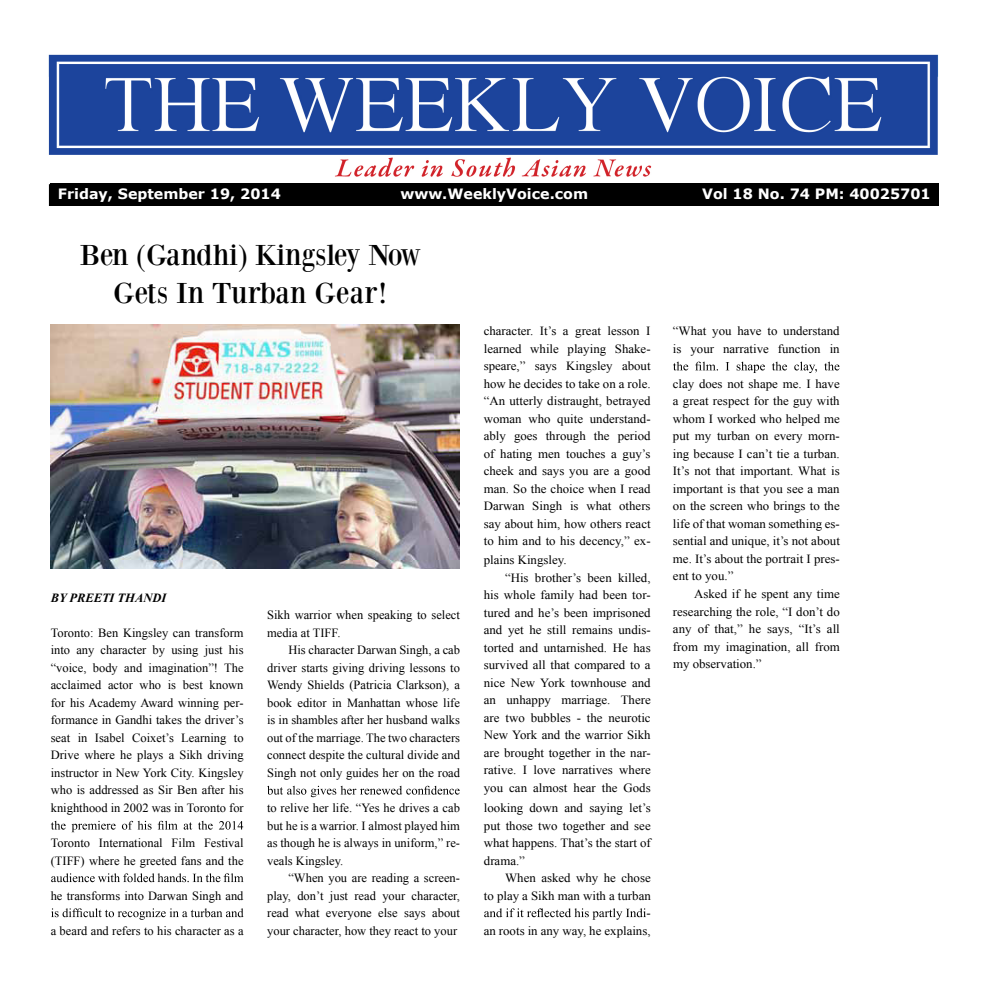
<style>
.page{position:relative;width:990px;height:990px;background:#fff}
.page>*{position:absolute;margin:0;border:0;box-sizing:border-box;transform-origin:0 0}
.t1{font:30px/37.5px "Bodoni XT";color:#000;text-align:center}
.t2{font:700 14.25px "Verdana";color:#fff}
.t3{font:12.5px/17.5px "Times New Roman";color:#000;text-align:justify}
.t4{font:italic 700 12.5px "Times New Roman";color:#000}
</style>
<div class="page">
<img style="left:48px;top:54px;width:891px;height:151px">
<svg style="left:51px;top:820px;width:192px;height:12px"></svg>
<svg style="left:51px;top:873px;width:193px;height:9px"></svg>
<svg style="left:51px;top:908px;width:193px;height:11px"></svg>
<svg style="left:267px;top:785px;width:193px;height:12px"></svg>
<img style="left:51px;top:324px;width:409px;height:245px">
<div style="left:50px;top:183px;width:888px;height:22px;background:#000"></div>
<svg style="left:484px;top:908px;width:162px;height:11px"></svg>
<svg style="left:673px;top:361px;width:166px;height:12px"></svg>
<p class="t2" style="left:58px;top:184px;width:225px">Friday, September 19, 2014</p>
<p class="t2" style="left:400px;top:183px;width:189px">www.WeeklyVoice.com</p>
<p class="t2" style="left:702px;top:183px;width:230px">Vol 18 No. 74 PM: 40025701</p>
<h1 class="t1" style="left:80px;top:236px;width:342px">Ben (Gandhi) Kingsley Now<br>Gets In Turban Gear!</h1>
<p class="t4" style="left:51px;top:589px;width:117px">BY PREETI THANDI</p>
<p class="t3" style="left:51px;top:623px;width:195px">Toronto: Ben Kingsley can transform into any character by using just his “voice, body and imagination”! The acclaimed actor who is best known for his Academy Award winning per&shy;formance in Gandhi takes the driver’s seat in Isabel Coixet’s Learning to Drive where he plays a Sikh driving instructor in New York City. Kingsley who is addressed as Sir Ben after his knighthood in 2002 was in Toronto for</p>
<p class="t3" style="left:51px;top:833px;width:194px">Toronto International Film Festival (TIFF) where he greeted fans and the</p>
<p class="t3" style="left:51px;top:886px;width:194px">he transforms into Darwan Singh and</p>
<p class="t3" style="left:51px;top:921px;width:194px">a beard and refers to his character as a</p>
<p class="t3" style="left:267px;top:606px;width:194px">Sikh warrior when speaking to select media at TIFF.</p>
<p class="t3" style="left:267px;top:641px;width:194px;text-indent:21px">His character Darwan Singh, a cab driver starts giving driving lessons to Wendy Shields (Patricia Clarkson), a book editor in Manhattan whose life is in shambles after her husband walks out of the marriage. The two characters connect despite the cultural divide and Singh not only guides her on the road</p>
<p class="t3" style="left:267px;top:798px;width:194px">to relive her life. “Yes he drives a cab but he is a warrior. I almost played him as though he is always in uniform,” re&shy;veals Kingsley.</p>
<p class="t3" style="left:267px;top:868px;width:194px;text-indent:21px">“When you are reading a screen&shy;play, don’t just read your character, read what everyone else says about your character, how they react to your</p>
<p class="t3" style="left:484px;top:322px;width:168px">character. It’s a great lesson I learned while playing Shake&shy;speare,” says Kingsley about how he decides to take on a role. “An utterly distraught, betrayed woman who quite understand&shy;ably goes through the period of hating men touches a guy’s cheek and says you are a good man. So the choice when I read Darwan Singh is what others say about him, how others react to him and to his decency,” ex-</p>
<p class="t3" style="left:484px;top:551px;width:84px">plains Kingsley.</p>
<p class="t3" style="left:505px;top:568px;width:147px">“His brother’s been killed,</p>
<p class="t3" style="left:484px;top:586px;width:168px">his whole family had been tor-</p>
<p class="t3" style="left:484px;top:603px;width:168px">tured and he’s been imprisoned</p>
<p class="t3" style="left:484px;top:621px;width:168px">and yet he still remains undis-</p>
<p class="t3" style="left:484px;top:638px;width:168px">torted and untarnished. He has</p>
<p class="t3" style="left:484px;top:656px;width:168px">survived all that compared to a</p>
<p class="t3" style="left:484px;top:673px;width:168px">nice New York townhouse and</p>
<p class="t3" style="left:484px;top:691px;width:168px">an unhappy marriage. There</p>
<p class="t3" style="left:484px;top:708px;width:168px">are two bubbles - the neurotic</p>
<p class="t3" style="left:484px;top:726px;width:168px">New York and the warrior Sikh</p>
<p class="t3" style="left:484px;top:743px;width:168px">are brought together in the nar-</p>
<p class="t3" style="left:484px;top:761px;width:168px">rative. I love narratives where</p>
<p class="t3" style="left:484px;top:778px;width:168px">you can almost hear the Gods</p>
<p class="t3" style="left:484px;top:798px;width:168px">looking down and saying let’s put those two together and see what happens. That’s the start of drama.”</p>
<p class="t3" style="left:484px;top:868px;width:169px;text-align:right">When asked why he chose<br>to play a Sikh man with a turban -<br>an roots in any way, he explains,</p>
<p class="t3" style="left:673px;top:322px;width:168px">“What you have to understand is your narrative function in</p>
<p class="t3" style="left:673px;top:374px;width:169px">clay does not shape me. I have a great respect for the guy with whom I worked who helped me put my turban on every morn&shy;ing because I can’t tie a turban.<br>It’s not that important. What is important is that you see a man on the screen who brings to the life of that woman something es&shy;sential and unique, it’s not about me. It’s about the portrait I pres&shy;ent to you.”</p>
<p class="t3" style="left:673px;top:584px;width:168px;text-indent:21px">Asked if he spent any time researching the role, “I don’t do any of that,” he says, “It’s all from my imagination, all from my observation.”</p>
</div>
